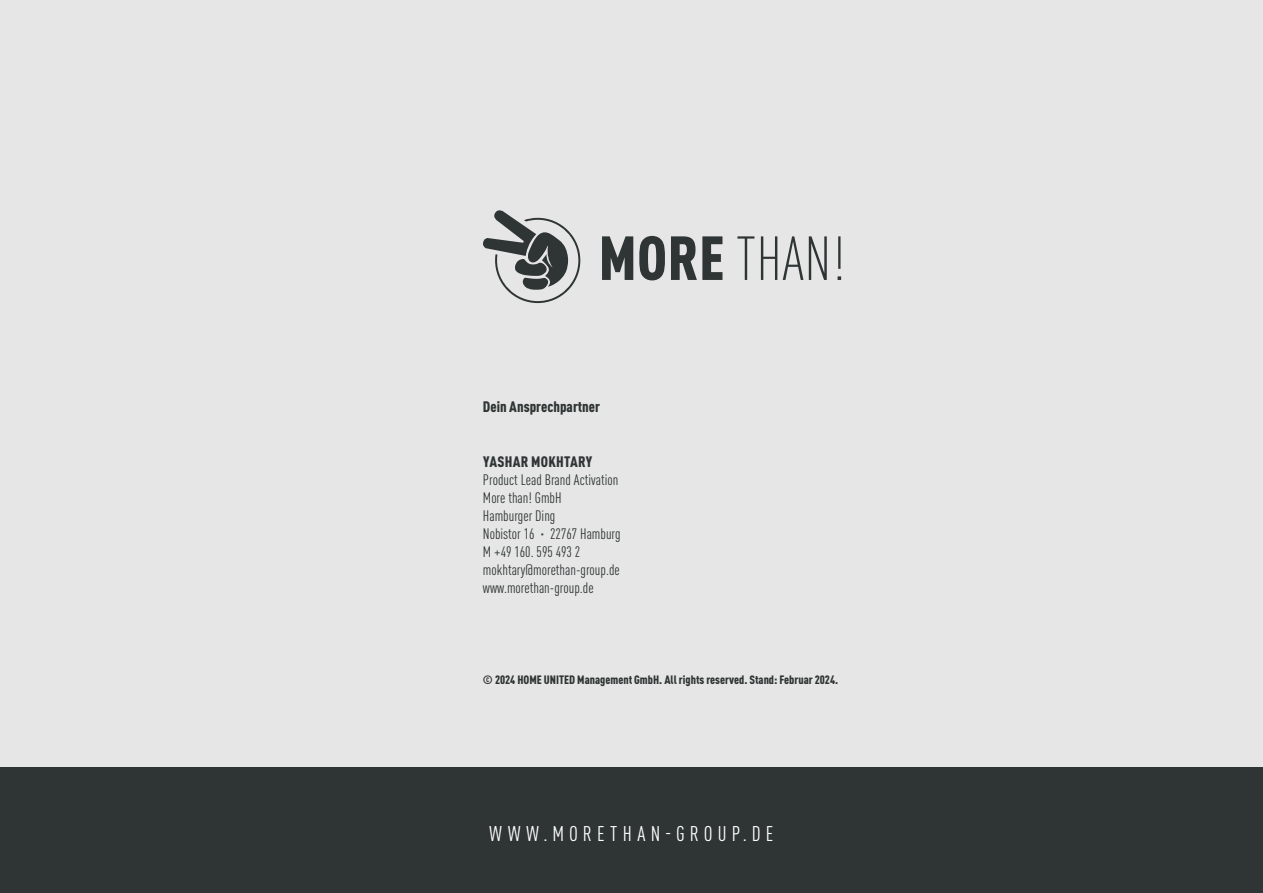
<style>
.page{position:relative;width:1263px;height:893px;background:#fff}
.page>*{position:absolute;margin:0;border:0;box-sizing:border-box;transform-origin:0 0}
.t1{font:condensed 21px "DIN Pro";letter-spacing:.24em;color:#fff}
.t2{font:condensed 15px/18px "DIN Pro";color:#2f3434}
.t3{font:900 condensed 15px "DIN Pro";color:#2f3434}
.t4{font:900 condensed 15px "DIN Pro";letter-spacing:.02em;color:#2f3434}
.t5{font:900 condensed 12px "DIN Pro";color:#2f3434}
</style>
<div class="page">
<div style="left:0;top:731px;width:1263px;height:162px;background:#2f3434"></div>
<div style="left:0;top:1px;width:1263px;height:766px;background:#e6e6e6"></div>
<svg style="left:483px;top:210px;width:97px;height:93px"></svg>
<svg style="left:602px;top:236px;width:31px;height:44px"></svg>
<svg style="left:639px;top:236px;width:26px;height:44px"></svg>
<svg style="left:671px;top:236px;width:51px;height:44px"></svg>
<svg style="left:737px;top:236px;width:17px;height:44px"></svg>
<svg style="left:761px;top:236px;width:16px;height:44px"></svg>
<svg style="left:783px;top:236px;width:20px;height:44px"></svg>
<svg style="left:809px;top:236px;width:18px;height:44px"></svg>
<svg style="left:837px;top:276px;width:4px;height:4px"></svg>
<hr style="left:838px;top:236px;width:2px;height:33px;background:#2f3434">
<p class="t3" style="left:483px;top:395px;width:119px">Dein Ansprechpartner</p>
<p class="t4" style="left:483px;top:450px;width:111px">YASHAR MOKHTARY</p>
<p class="t2" style="left:483px;top:469px;width:139px">Product Lead Brand Activation<br>More than! GmbH<br>Hamburger Ding<br>Nobistor 16 · 22767 Hamburg<br>M +49 160. 595 493 2 mokhtary@morethan-group.de www.morethan-group.de</p>
<p class="t5" style="left:483px;top:670px;width:357px">© 2024 HOME UNITED Management GmbH. All rights reserved. Stand: Februar 2024.</p>
<h1 class="t1" style="left:489px;top:819px;width:285px">WWW.MORETHAN-GROUP.DE</h1>
</div>
